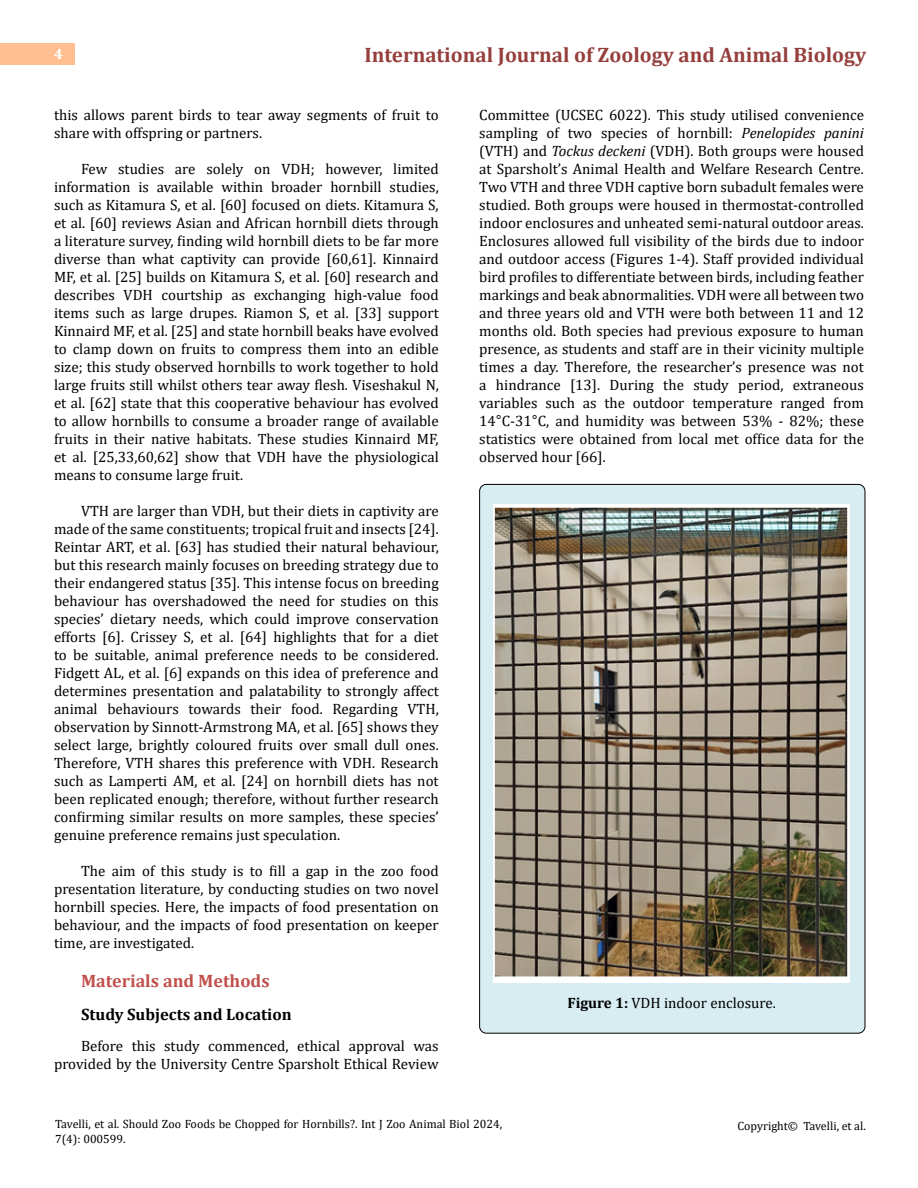
<style>
.page{position:relative;width:918px;height:1188px;background:#fff}
.page>*{position:absolute;margin:0;border:0;box-sizing:border-box;transform-origin:0 0}
.t1{font:700 21px "Cambria";color:#953f3c}
.t2{font:700 18px "Cambria";color:#c0504d}
.t3{font:700 16.5px "Cambria";color:#000}
.t4{font:15px/18px "Cambria";color:#000;text-align:justify}
.t5{font:700 15px "Cambria";color:#fff}
.t6{font:12px/14.4px "Cambria";color:#000}
.s1{font-style:italic}
.s2{font-family:"Arial"}
.s3{font-weight:700}
</style>
<div class="page">
<div style="left:0;top:43px;width:75px;height:21px;background:#ffbf91"></div>
<div style="left:480px;top:484px;width:385px;height:549px;background:#d8edf2;border-radius:7px"></div>
<img style="left:494px;top:504px;width:356px;height:479px">
<p class="t5" style="left:54px;top:44px;width:10px">4</p>
<h1 class="t1" style="left:364px;top:40px;width:503px">International Journal of Zoology and Animal Biology</h1>
<p class="t4" style="left:54px;top:105px;width:386px">this allows parent birds to tear away segments of fruit to share with offspring or partners.</p>
<p class="t4" style="left:54px;top:159px;width:386px;text-indent:27px">Few studies are solely on VDH; however, limited information is available within broader hornbill studies, such as Kitamura S, et al. [60] focused on diets. Kitamura S, et al. [60] reviews Asian and African hornbill diets through a literature survey, finding wild hornbill diets to be far more diverse than what captivity can provide [60,61]. Kinnaird MF, et al. [25] builds on Kitamura S, et al. [60] research and describes VDH courtship as exchanging high-value food items such as large drupes. Riamon S, et al. [33] support Kinnaird MF, et al. [25] and state hornbill beaks have evolved to clamp down on fruits to compress them into an edible size; this study observed hornbills to work together to hold large fruits still whilst others tear away flesh. Viseshakul N, et al. [62] state that this cooperative behaviour has evolved to allow hornbills to consume a broader range of available fruits in their native habitats. These studies Kinnaird MF, et al. [25,33,60,62] show that VDH have the physiological means to consume large fruit.</p>
<p class="t4" style="left:54px;top:501px;width:386px;text-indent:27px">VTH are larger than VDH, but their diets in captivity are made of the same constituents; tropical fruit and insects [24].<br>Reintar ART, et al. [63] has studied their natural behaviour, but this research mainly focuses on breeding strategy due to their endangered status [35]. This intense focus on breeding behaviour has overshadowed the need for studies on this species’ dietary needs, which could improve conservation efforts [6]. Crissey S, et al. [64] highlights that for a diet to be suitable, animal preference needs to be considered.<br>Fidgett AL, et al. [6] expands on this idea of preference and determines presentation and palatability to strongly affect animal behaviours towards their food. Regarding VTH, observation by Sinnott-Armstrong MA, et al. [65] shows they select large, brightly coloured fruits over small dull ones.<br>Therefore, VTH shares this preference with VDH. Research such as Lamperti AM, et al. [24] on hornbill diets has not been replicated enough; therefore, without further research confirming similar results on more samples, these species’ genuine preference remains just speculation.</p>
<p class="t4" style="left:54px;top:861px;width:386px;text-indent:27px">The aim of this study is to fill a gap in the zoo food presentation literature, by conducting studies on two novel hornbill species. Here, the impacts of food presentation on behaviour, and the impacts of food presentation on keeper time, are investigated.</p>
<p class="t2" style="left:81px;top:968px;width:190px">Materials and Methods</p>
<p class="t3" style="left:81px;top:1003px;width:212px">Study Subjects and Location</p>
<p class="t4" style="left:54px;top:1037px;width:386px;text-align:right">Before this study commenced, ethical approval was provided by the University Centre Sparsholt Ethical Review</p>
<p class="t4" style="left:479px;top:105px;width:386px">Committee (UCSEC 6022). This study utilised convenience sampling of two species of hornbill: <span class="s1">Penelopides panini </span>(VTH) and <span class="s1">Tockus deckeni</span> (VDH). Both groups were housed at Sparsholt’s Animal Health and Welfare Research Centre.<br>Two VTH and three VDH captive born subadult females were studied. Both groups were housed in thermostat-controlled indoor enclosures and unheated semi-natural outdoor areas.<br>Enclosures allowed full visibility of the birds due to indoor and outdoor access (Figures 1-4). Staff provided individual bird profiles to differentiate between birds, including feather markings and beak abnormalities. VDH were all between two and three years old and VTH were both between 11 and 12 months old. Both species had previous exposure to human presence, as students and staff are in their vicinity multiple times a day. Therefore, the researcher’s presence was not a hindrance [13]. During the study period, extraneous variables such as the outdoor temperature ranged from 14<span class="s2">°</span>C-31<span class="s2">°</span>C, and humidity was between 53% - 82%; these statistics were obtained from local met office data for the observed hour [66].</p>
<p class="t4" style="left:567px;top:994px;width:210px"><span class="s3">Figure 1:</span> VDH indoor enclosure.</p>
<p class="t6" style="left:55px;top:1117px;width:449px">Tavelli, et al. Should Zoo Foods be Chopped for Hornbills?. Int J Zoo Animal Biol 2024,<br>7(4): 000599.</p>
<p class="t6" style="left:737px;top:1118px;width:130px">Copyright© Tavelli, et al.</p>
</div>
